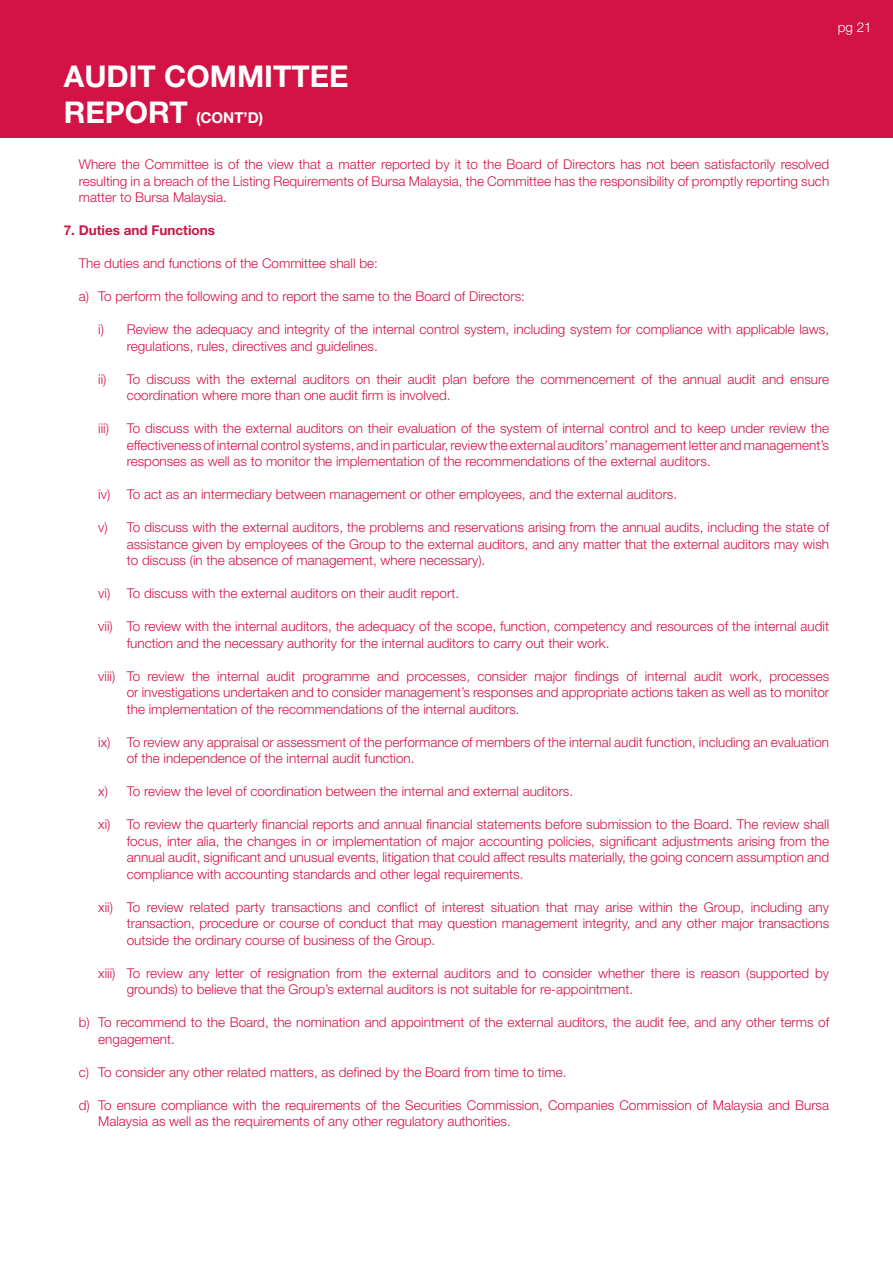
<style>
.page{position:relative;width:893px;height:1263px;background:#fff}
.page>*{position:absolute;margin:0;border:0;box-sizing:border-box;transform-origin:0 0}
.t1{font:700 30px "Helvetica Neue";color:#fff}
.t2{font:700 15px "Helvetica Neue";color:#fff}
.t3{font:300 13.5px/16.5px "Helvetica Neue";color:#d31245}
.t4{font:700 13.5px "Helvetica Neue";color:#d31245}
.t5{font:300 13.5px "Helvetica Neue";color:#fff}
.s1{font-size:30px}
</style>
<div class="page">
<div style="left:0;top:0;width:893px;height:137px;background:#d31245"></div>
<p class="t5" style="left:838px;top:19px;width:36px">pg 21</p>
<h1 class="t1" style="left:64px;top:57px;width:286px">AUDIT COMMITTEE</h1>
<p class="t2" style="left:64px;top:108px;width:201px"><span class="s1">REPORT</span> (CONT’D)</p>
<p class="t3" style="left:79px;top:156px;width:752px;text-align:justify">Where the Committee is of the view that a matter reported by it to the Board of Directors has not been satisfactorily resolved resulting in a breach of the Listing Requirements of Bursa Malaysia, the Committee has the responsibility of promptly reporting such matter to Bursa Malaysia.</p>
<p class="t4" style="left:64px;top:222px;width:153px">7. Duties and Functions</p>
<p class="t3" style="left:79px;top:255px;width:301px">The duties and functions of the Committee shall be:</p>
<p class="t3" style="left:79px;top:288px;width:448px">a) To perform the following and to report the same to the Board of Directors:</p>
<p class="t3" style="left:127px;top:321px;width:704px;text-indent:-28px">i) Review the adequacy and integrity of the internal control system, including system for compliance with applicable laws, regulations, rules, directives and guidelines.</p>
<p class="t3" style="left:127px;top:370px;width:704px;text-indent:-28px">ii) To discuss with the external auditors on their audit plan before the commencement of the annual audit and ensure coordination where more than one audit firm is involved.</p>
<p class="t3" style="left:98px;top:420px;width:12px">iii)</p>
<p class="t3" style="left:127px;top:420px;width:704px;text-align:justify">To discuss with the external auditors on their evaluation of the system of internal control and to keep under review the effectiveness of internal control systems, and in particular, review the external auditors’ management letter and management’s responses as well as to monitor the implementation of the recommendations of the external auditors.</p>
<p class="t3" style="left:98px;top:486px;width:580px">iv) To act as an intermediary between management or other employees, and the external auditors.</p>
<p class="t3" style="left:127px;top:519px;width:704px;text-align:justify;text-indent:-28px">v) To discuss with the external auditors, the problems and reservations arising from the annual audits, including the state of assistance given by employees of the Group to the external auditors, and any matter that the external auditors may wish to discuss (in the absence of management, where necessary).</p>
<p class="t3" style="left:98px;top:585px;width:362px">vi) To discuss with the external auditors on their audit report.</p>
<p class="t3" style="left:127px;top:618px;width:704px;text-indent:-28px">vii) To review with the internal auditors, the adequacy of the scope, function, competency and resources of the internal audit function and the necessary authority for the internal auditors to carry out their work.</p>
<p class="t3" style="left:127px;top:667px;width:704px;text-align:justify;text-indent:-28px">viii) To review the internal audit programme and processes, consider major findings of internal audit work, processes or investigations undertaken and to consider management’s responses and appropriate actions taken as well as to monitor the implementation of the recommendations of the internal auditors.</p>
<p class="t3" style="left:127px;top:733px;width:704px;text-indent:-28px">ix) To review any appraisal or assessment of the performance of members of the internal audit function, including an evaluation of the independence of the internal audit function.</p>
<p class="t3" style="left:98px;top:783px;width:476px">x) To review the level of coordination between the internal and external auditors.</p>
<p class="t3" style="left:127px;top:816px;width:704px;text-align:justify;text-indent:-28px">xi) To review the quarterly financial reports and annual financial statements before submission to the Board. The review shall focus, inter alia, the changes in or implementation of major accounting policies, significant adjustments arising from the annual audit, significant and unusual events, litigation that could affect results materially, the going concern assumption and compliance with accounting standards and other legal requirements.</p>
<p class="t3" style="left:127px;top:898px;width:704px;text-align:justify;text-indent:-28px">xii) To review related party transactions and conflict of interest situation that may arise within the Group, including any transaction, procedure or course of conduct that may question management integrity, and any other major transactions outside the ordinary course of business of the Group.</p>
<p class="t3" style="left:127px;top:964px;width:704px;text-indent:-28px">xiii) To review any letter of resignation from the external auditors and to consider whether there is reason (supported by grounds) to believe that the Group’s external auditors is not suitable for re-appointment.</p>
<p class="t3" style="left:98px;top:1014px;width:732px;text-indent:-19px">b) To recommend to the Board, the nomination and appointment of the external auditors, the audit fee, and any other terms of engagement.</p>
<p class="t3" style="left:79px;top:1063px;width:489px">c) To consider any other related matters, as defined by the Board from time to time.</p>
<p class="t3" style="left:98px;top:1096px;width:732px;text-indent:-19px">d) To ensure compliance with the requirements of the Securities Commission, Companies Commission of Malaysia and Bursa<br>Malaysia as well as the requirements of any other regulatory authorities.</p>
</div>
